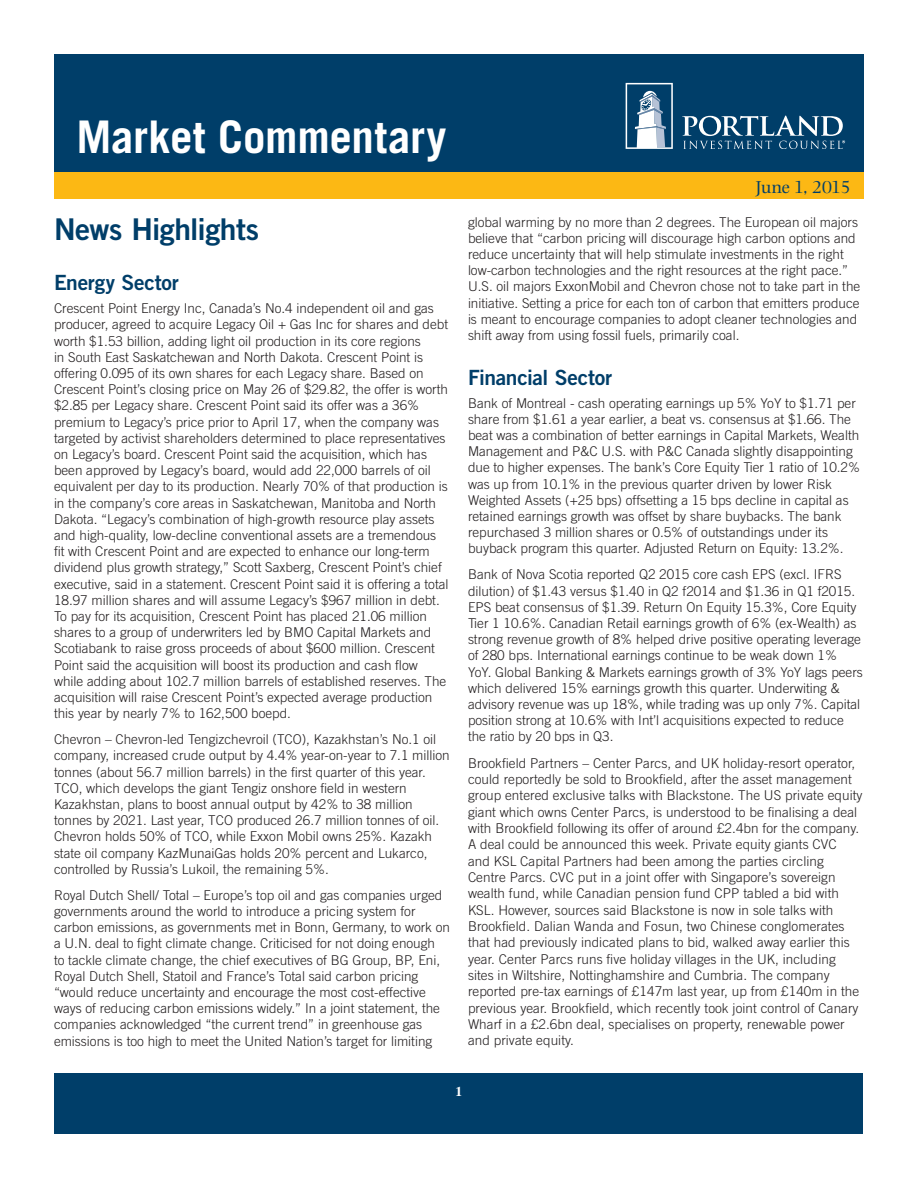
<style>
.page{position:relative;width:918px;height:1188px;background:#fff}
.page>*{position:absolute;margin:0;border:0;box-sizing:border-box;transform-origin:0 0}
.t1{font:700 45px "Trade Gothic";letter-spacing:-.005em;color:#fff}
.Article_-_Heading{font:30px "Trade Gothic Bold Two";letter-spacing:-.02em;color:#003e69}
.Article_-_Sub-head{font:21px "Trade Gothic Bold Two";letter-spacing:-.01em;color:#003e69}
.t2{font:18px "Photina";letter-spacing:-.035em;color:#003e69}
.Article_-_Body{font:300 13.5px/16.2px "Trade Gothic";color:#231f20}
.t3{font:700 13.5px "Times";color:#fff}
</style>
<div class="page">
<div style="left:54px;top:54px;width:810px;height:142px;background:#003e69"></div>
<svg style="left:626px;top:83px;width:47px;height:66px"></svg>
<svg style="left:682px;top:116px;width:163px;height:33px"></svg>
<div style="left:55px;top:1073px;width:808px;height:60px;background:#003e69"></div>
<div style="left:54px;top:172px;width:810px;height:28px;background:#fcb814"></div>
<h1 class="t1" style="left:76px;top:109px;width:371px">Market Commentary</h1>
<p class="Article_-_Heading" style="left:54px;top:211px;width:207px">News Highlights</p>
<p class="Article_-_Sub-head" style="left:54px;top:270px;width:126px">Energy Sector</p>
<p class="Article_-_Body" style="left:54px;top:300px;width:396px">Crescent Point Energy Inc, Canada’s No.4 independent oil and gas producer, agreed to acquire Legacy Oil + Gas Inc for shares and debt worth $1.53 billion, adding light oil production in its core regions<br>in South East Saskatchewan and North Dakota. Crescent Point is offering 0.095 of its own shares for each Legacy share. Based on Crescent Point’s closing price on May 26 of $29.82, the offer is worth $2.85 per Legacy share. Crescent Point said its offer was a 36% premium to Legacy’s price prior to April 17, when the company was targeted by activist shareholders determined to place representatives on Legacy’s board. Crescent Point said the acquisition, which has been approved by Legacy’s board, would add 22,000 barrels of oil equivalent per day to its production. Nearly 70% of that production is in the company’s core areas in Saskatchewan, Manitoba and North Dakota. “Legacy’s combination of high-growth resource play assets and high-quality, low-decline conventional assets are a tremendous fit with Crescent Point and are expected to enhance our long-term dividend plus growth strategy,” Scott Saxberg, Crescent Point’s chief executive, said in a statement. Crescent Point said it is offering a total 18.97 million shares and will assume Legacy’s $967 million in debt.<br>To pay for its acquisition, Crescent Point has placed 21.06 million shares to a group of underwriters led by BMO Capital Markets and Scotiabank to raise gross proceeds of about $600 million. Crescent Point said the acquisition will boost its production and cash flow while adding about 102.7 million barrels of established reserves. The acquisition will raise Crescent Point’s expected average production this year by nearly 7% to 162,500 boepd.</p>
<p class="Article_-_Body" style="left:54px;top:731px;width:397px">Chevron – Chevron-led Tengizchevroil (TCO), Kazakhstan’s No.1 oil company, increased crude output by 4.4% year-on-year to 7.1 million tonnes (about 56.7 million barrels) in the first quarter of this year.<br>TCO, which develops the giant Tengiz onshore field in western Kazakhstan, plans to boost annual output by 42% to 38 million tonnes by 2021. Last year, TCO produced 26.7 million tonnes of oil.<br>Chevron holds 50% of TCO, while Exxon Mobil owns 25%. Kazakh state oil company KazMunaiGas holds 20% percent and Lukarco, controlled by Russia’s Lukoil, the remaining 5%.</p>
<p class="Article_-_Body" style="left:54px;top:887px;width:397px">Royal Dutch Shell/ Total – Europe’s top oil and gas companies urged governments around the world to introduce a pricing system for carbon emissions, as governments met in Bonn, Germany, to work on a U.N. deal to fight climate change. Criticised for not doing enough<br>to tackle climate change, the chief executives of BG Group, BP, Eni, Royal Dutch Shell, Statoil and France’s Total said carbon pricing “would reduce uncertainty and encourage the most cost-effective ways of reducing carbon emissions widely.” In a joint statement, the companies acknowledged “the current trend” in greenhouse gas emissions is too high to meet the United Nation’s target for limiting</p>
<h3 class="t2" style="left:756px;top:177px;width:96px">June 1, 2015</h3>
<p class="Article_-_Body" style="left:468px;top:214px;width:394px">global warming by no more than 2 degrees. The European oil majors believe that “carbon pricing will discourage high carbon options and reduce uncertainty that will help stimulate investments in the right low-carbon technologies and the right resources at the right pace.” U.S. oil majors ExxonMobil and Chevron chose not to take part in the initiative. Setting a price for each ton of carbon that emitters produce is meant to encourage companies to adopt cleaner technologies and shift away from using fossil fuels, primarily coal.</p>
<p class="Article_-_Sub-head" style="left:468px;top:364px;width:146px">Financial Sector</p>
<p class="Article_-_Body" style="left:468px;top:395px;width:394px">Bank of Montreal - cash operating earnings up 5% YoY to $1.71 per share from $1.61 a year earlier, a beat vs. consensus at $1.66. The beat was a combination of better earnings in Capital Markets, Wealth Management and P&amp;C U.S. with P&amp;C Canada slightly disappointing due to higher expenses. The bank’s Core Equity Tier 1 ratio of 10.2% was up from 10.1% in the previous quarter driven by lower Risk Weighted Assets (+25 bps) offsetting a 15 bps decline in capital as retained earnings growth was offset by share buybacks. The bank repurchased 3 million shares or 0.5% of outstandings under its buyback program this quarter. Adjusted Return on Equity: 13.2%.</p>
<p class="Article_-_Body" style="left:468px;top:566px;width:396px">Bank of Nova Scotia reported Q2 2015 core cash EPS (excl. IFRS dilution) of $1.43 versus $1.40 in Q2 f2014 and $1.36 in Q1 f2015.<br>EPS beat consensus of $1.39. Return On Equity 15.3%, Core Equity Tier 1 10.6%. Canadian Retail earnings growth of 6% (ex-Wealth) as strong revenue growth of 8% helped drive positive operating leverage of 280 bps. International earnings continue to be weak down 1% YoY. Global Banking &amp; Markets earnings growth of 3% YoY lags peers which delivered 15% earnings growth this quarter. Underwiting &amp; advisory revenue was up 18%, while trading was up only 7%. Capital position strong at 10.6% with Int’l acquisitions expected to reduce the ratio by 20 bps in Q3.</p>
<p class="Article_-_Body" style="left:468px;top:754px;width:396px">Brookfield Partners – Center Parcs, and UK holiday-resort operator, could reportedly be sold to Brookfield, after the asset management group entered exclusive talks with Blackstone. The US private equity giant which owns Center Parcs, is understood to be finalising a deal with Brookfield following its offer of around £2.4bn for the company.<br>A deal could be announced this week. Private equity giants CVC<br>and KSL Capital Partners had been among the parties circling Centre Parcs. CVC put in a joint offer with Singapore’s sovereign wealth fund, while Canadian pension fund CPP tabled a bid with KSL. However, sources said Blackstone is now in sole talks with Brookfield. Dalian Wanda and Fosun, two Chinese conglomerates that had previously indicated plans to bid, walked away earlier this year. Center Parcs runs five holiday villages in the UK, including sites in Wiltshire, Nottinghamshire and Cumbria. The company reported pre-tax earnings of £147m last year, up from £140m in the previous year. Brookfield, which recently took joint control of Canary Wharf in a £2.6bn deal, specialises on property, renewable power and private equity.</p>
<p class="t3" style="left:456px;top:1079px;width:8px">1</p>
</div>
